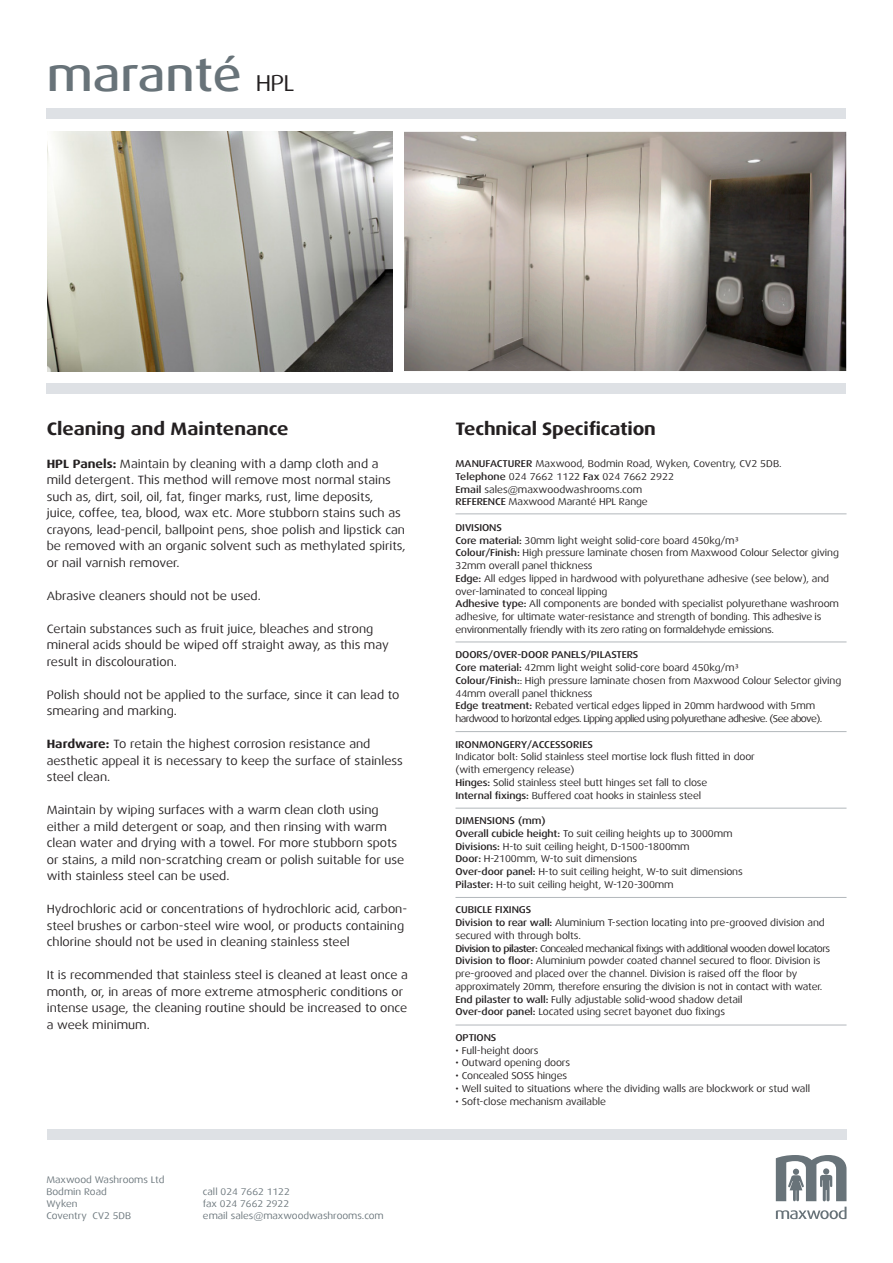
<style>
.page{position:relative;width:893px;height:1263px;background:#fff}
.page>*{position:absolute;margin:0;border:0;box-sizing:border-box;transform-origin:0 0}
.t1{font:500 47.1px "Dax Wide";color:#687379}
.t2{font:700 18px "Dax Wide";letter-spacing:-.01em;color:#231f20}
.t3{font:12px/16.5px "Dax Wide";color:#231f20}
.t4{font:9.9px/12.8px "Dax Wide";letter-spacing:-.01em;color:#231f20}
.t5{font:9.9px/12.8px "Dax Wide";letter-spacing:-.06em;color:#231f20}
.t6{font:500 9.9px "Dax Wide";letter-spacing:-.01em;color:#231f20}
.t7{font:9.9px "Dax Wide";letter-spacing:-.05em;color:#231f20}
.t8{font:9.6px/12px "Dax Wide";color:#687379}
.s1{font-weight:400;font-size:22.95px;color:#231f20}
.s2{font-weight:700}
.s3{font-weight:500}
</style>
<div class="page">
<img style="left:48px;top:132px;width:345px;height:239px">
<svg style="left:404px;top:132px;width:442px;height:239px"></svg>
<div style="left:47px;top:108px;width:799px;height:11px;background:#dee1e5"></div>
<div style="left:47px;top:383px;width:799px;height:11px;background:#dee1e5"></div>
<hr style="left:455px;top:514px;width:391px;height:1px;background:#b2b7bb">
<hr style="left:455px;top:642px;width:391px;height:1px;background:#b2b7bb">
<hr style="left:455px;top:731px;width:391px;height:1px;background:#b2b7bb">
<hr style="left:455px;top:808px;width:391px;height:1px;background:#b2b7bb">
<hr style="left:455px;top:897px;width:391px;height:1px;background:#b2b7bb">
<hr style="left:455px;top:1025px;width:391px;height:1px;background:#b2b7bb">
<div style="left:47px;top:1129px;width:799px;height:10px;background:#dee1e5"></div>
<svg style="left:776px;top:1155px;width:70px;height:64px"></svg>
<p class="t1" style="left:47px;top:48px;width:249px">maranté <span class="s1">HPL</span></p>
<p class="t2" style="left:47px;top:418px;width:243px">Cleaning and Maintenance</p>
<p class="t3" style="left:47px;top:456px;width:360px"><span class="s2">HPL Panels:</span> Maintain by cleaning with a damp cloth and a mild detergent. This method will remove most normal stains such as, dirt, soil, oil, fat, finger marks, rust, lime deposits,<br>juice, coffee, tea, blood, wax etc. More stubborn stains such as crayons, lead-pencil, ballpoint pens, shoe polish and lipstick can be removed with an organic solvent such as methylated spirits, or nail varnish remover.</p>
<p class="t3" style="left:47px;top:588px;width:215px">Abrasive cleaners should not be used.</p>
<p class="t3" style="left:47px;top:621px;width:344px">Certain substances such as fruit juice, bleaches and strong mineral acids should be wiped off straight away, as this may result in discolouration.</p>
<p class="t3" style="left:47px;top:687px;width:354px">Polish should not be applied to the surface, since it can lead to smearing and marking.</p>
<p class="t3" style="left:47px;top:736px;width:357px"><span class="s2">Hardware:</span> To retain the highest corrosion resistance and aesthetic appeal it is necessary to keep the surface of stainless steel clean.</p>
<p class="t3" style="left:47px;top:802px;width:359px">Maintain by wiping surfaces with a warm clean cloth using either a mild detergent or soap, and then rinsing with warm clean water and drying with a towel. For more stubborn spots or stains, a mild non-scratching cream or polish suitable for use with stainless steel can be used.</p>
<p class="t3" style="left:47px;top:901px;width:362px">Hydrochloric acid or concentrations of hydrochloric acid, carbon&shy;steel brushes or carbon-steel wire wool, or products containing chlorine should not be used in cleaning stainless steel</p>
<p class="t3" style="left:47px;top:967px;width:363px">It is recommended that stainless steel is cleaned at least once a month, or, in areas of more extreme atmospheric conditions or intense usage, the cleaning routine should be increased to once a week minimum.</p>
<p class="t8" style="left:46px;top:1173px;width:120px">Maxwood Washrooms Ltd</p>
<p class="t8" style="left:46px;top:1185px;width:62px">Bodmin Road<br>Wyken</p>
<p class="t8" style="left:46px;top:1209px;width:86px">Coventry CV2 5DB</p>
<p class="t8" style="left:203px;top:1185px;width:88px">call 024 7662 1122</p>
<p class="t8" style="left:203px;top:1197px;width:88px">fax 024 7662 2922</p>
<p class="t8" style="left:203px;top:1209px;width:182px">email sales@maxwoodwashrooms.com</p>
<p class="t2" style="left:455px;top:418px;width:202px">Technical Specification</p>
<p class="t4" style="left:455px;top:457px;width:328px"><span class="s3">MANUFACTURER</span> Maxwood, Bodmin Road, Wyken, Coventry, CV2 5DB.</p>
<p class="t4" style="left:455px;top:470px;width:220px"><span class="s3">Telephone</span> 024 7662 1122 <span class="s3">Fax</span> 024 7662 2922</p>
<p class="t4" style="left:455px;top:483px;width:188px"><span class="s3">Email</span> sales@maxwoodwashrooms.com</p>
<p class="t4" style="left:455px;top:496px;width:194px"><span class="s3">REFERENCE</span> Maxwood Maranté HPL Range</p>
<p class="t6" style="left:455px;top:522px;width:48px">DIVISIONS</p>
<p class="t4" style="left:455px;top:534px;width:385px"><span class="s3">Core material:</span> 30mm light weight solid-core board 450kg/m³<br><span class="s3">Colour/Finish:</span> High pressure laminate chosen from Maxwood Colour Selector giving<br>32mm overall panel thickness</p>
<p class="t4" style="left:455px;top:572px;width:375px"><span class="s3">Edge:</span> All edges lipped in hardwood with polyurethane adhesive (see below), and over-laminated to conceal lipping</p>
<p class="t4" style="left:455px;top:598px;width:385px"><span class="s3">Adhesive type:</span> All components are bonded with specialist polyurethane washroom adhesive, for ultimate water-resistance and strength of bonding. This adhesive is environmentally friendly with its zero rating on formaldehyde emissions.</p>
<p class="t6" style="left:455px;top:649px;width:184px">DOORS/OVER-DOOR PANELS/PILASTERS</p>
<p class="t4" style="left:455px;top:661px;width:285px"><span class="s3">Core material:</span> 42mm light weight solid-core board 450kg/m³</p>
<p class="t4" style="left:455px;top:674px;width:387px"><span class="s3">Colour/Finish:</span>: High pressure laminate chosen from Maxwood Colour Selector giving<br>44mm overall panel thickness</p>
<p class="t5" style="left:455px;top:700px;width:368px"><span class="s3">Edge treatment:</span> Rebated vertical edges lipped in 20mm hardwood with 5mm hardwood to horizontal edges. Lipping applied using polyurethane adhesive. (See above).</p>
<p class="t6" style="left:455px;top:739px;width:139px">IRONMONGERY/ACCESSORIES</p>
<p class="t4" style="left:455px;top:751px;width:301px">Indicator bolt: Solid stainless steel mortise lock flush fitted in door (with emergency release)</p>
<p class="t4" style="left:455px;top:776px;width:253px"><span class="s3">Hinges:</span> Solid stainless steel butt hinges set fall to close</p>
<p class="t4" style="left:455px;top:789px;width:247px"><span class="s3">Internal fixings:</span> Buffered coat hooks in stainless steel</p>
<p class="t6" style="left:455px;top:815px;width:92px">DIMENSIONS (mm)</p>
<p class="t4" style="left:455px;top:827px;width:279px"><span class="s3">Overall cubicle height:</span> To suit ceiling heights up to 3000mm</p>
<p class="t4" style="left:455px;top:840px;width:236px"><span class="s3">Divisions:</span> H-to suit ceiling height, D-1500-1800mm</p>
<p class="t4" style="left:455px;top:853px;width:183px"><span class="s3">Door:</span> H-2100mm, W-to suit dimensions</p>
<p class="t4" style="left:455px;top:865px;width:289px"><span class="s3">Over-door panel:</span> H-to suit ceiling height, W-to suit dimensions</p>
<p class="t4" style="left:455px;top:878px;width:220px"><span class="s3">Pilaster:</span> H-to suit ceiling height, W-120-300mm</p>
<p class="t6" style="left:455px;top:904px;width:77px">CUBICLE FIXINGS</p>
<p class="t4" style="left:455px;top:916px;width:371px"><span class="s3">Division to rear wall:</span> Aluminium T-section locating into pre-grooved division and secured with through bolts.</p>
<p class="t7" style="left:455px;top:943px;width:376px"><span class="s3">Division to pilaster:</span> Concealed mechanical fixings with additional wooden dowel locators</p>
<p class="t4" style="left:455px;top:955px;width:366px"><span class="s3">Division to floor:</span> Aluminium powder coated channel secured to floor. Division is</p>
<p class="t4" style="left:455px;top:967px;width:368px">pre-grooved and placed over the channel. Division is raised off the floor by approximately 20mm, therefore ensuring the division is not in contact with water.</p>
<p class="t4" style="left:455px;top:993px;width:289px"><span class="s3">End pilaster to wall:</span> Fully adjustable solid-wood shadow detail</p>
<p class="t4" style="left:455px;top:1006px;width:271px"><span class="s3">Over-door panel:</span> Located using secret bayonet duo fixings</p>
<p class="t6" style="left:455px;top:1032px;width:42px">OPTIONS</p>
<p class="t4" style="left:455px;top:1044px;width:84px">• Full-height doors</p>
<p class="t4" style="left:455px;top:1057px;width:116px">• Outward opening doors</p>
<p class="t4" style="left:455px;top:1069px;width:113px">• Concealed SOSS hinges</p>
<p class="t4" style="left:455px;top:1082px;width:356px">• Well suited to situations where the dividing walls are blockwork or stud wall</p>
<p class="t4" style="left:455px;top:1095px;width:152px">• Soft-close mechanism available</p>
</div>
